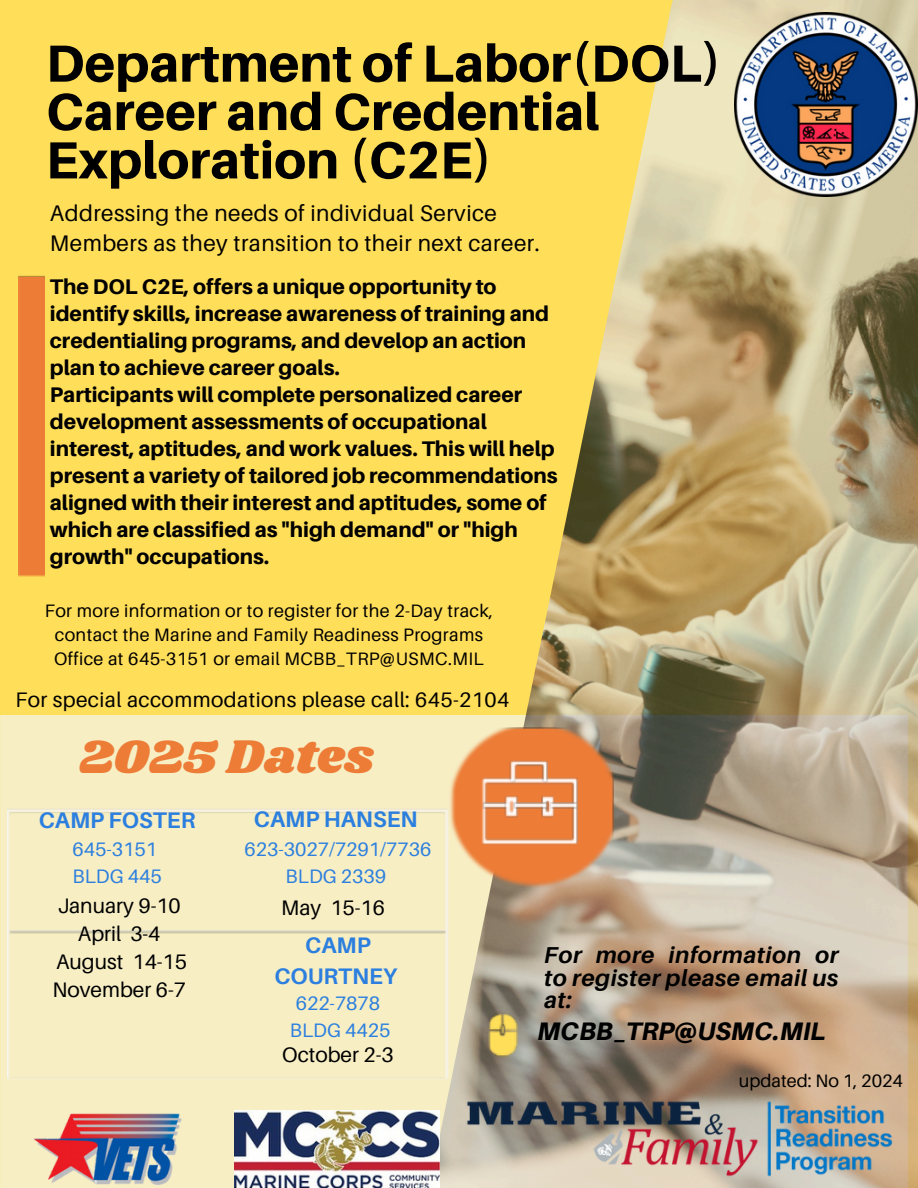
<style>
.page{position:relative;width:918px;height:1188px;background:#ffde59}
.page>*{position:absolute;margin:0;border:0;box-sizing:border-box;transform-origin:0 0}
.t1{font:800 52.2px/48.3px "Aileron";color:#000}
.t2{font:49.05px "Shrikhand";color:#ed7c37}
.t3{font:italic 800 25.35px "Aileron";color:#000}
.t4{font:italic 700 22.95px/22.5px "Aileron";letter-spacing:.025em;color:#000;text-align:justify}
.t5{font:22.5px/30.3px "Aileron";letter-spacing:.02em;color:#000}
.t6{font:700 22.5px/30.3px "Aileron";color:#2c7fdf;text-align:center}
.t7{font:800 21.15px/27px "Aileron";color:#000}
.t8{font:21px "Aileron";color:#000}
.t9{font:21px "Aileron";letter-spacing:.02em;color:#000}
.t10{font:19.5px/27px "Aileron";color:#2c7fdf}
.t11{font:18px/23.7px "Aileron";letter-spacing:.02em;color:#000;text-align:center}
.t12{font:18px "Aileron";color:#000}
</style>
<div class="page">
<div style="left:0;top:715px;width:429px;height:473px;background:#f7eec4"></div>
<img style="left:429px;top:0;width:489px;height:1188px">
<img style="left:487px;top:1012px;width:31px;height:44px">
<svg style="left:500px;top:1025px;width:4px;height:10px"></svg>
<img style="left:449px;top:728px;width:165px;height:160px">
<img style="left:482px;top:777px;width:95px;height:69px">
<img style="left:483px;top:802px;width:21px;height:6px">
<img style="left:504px;top:795px;width:14px;height:23px">
<img style="left:541px;top:795px;width:14px;height:23px">
<img style="left:510px;top:760px;width:37px;height:23px">
<img style="left:513px;top:802px;width:64px;height:6px">
<img style="left:735px;top:13px;width:183px;height:183px">
<img style="left:34px;top:1080px;width:148px;height:108px">
<img style="left:234px;top:1110px;width:206px;height:78px">
<img style="left:459px;top:1087px;width:437px;height:101px">
<div style="left:8px;top:809px;width:441px;height:271px;background:#f7eec4"></div>
<p class="t1" style="left:46px;top:38px;width:677px">Department of Labor(DOL)<br>Career and Credential<br>Exploration (C2E)</p>
<p class="t5" style="left:50px;top:197px;width:491px">Addressing the needs of individual Service<br>Members as they transition to their next career.</p>
<p class="t7" style="left:50px;top:272px;width:509px">The DOL C2E, offers a unique opportunity to identify skills, increase awareness of training and credentialing programs, and develop an action plan to achieve career goals.<br>Participants will complete personalized career development assessments of occupational interest, aptitudes, and work values. This will help present a variety of tailored job recommendations aligned with their interest and aptitudes, some of which are classified as "high demand" or "high growth" occupations.</p>
<p class="t11" style="left:45px;top:599px;width:450px">For more information or to register for the 2-Day track, contact the Marine and Family Readiness Programs<br>Office at 645-3151 or email MCBB_TRP@USMC.MIL</p>
<h6 class="t9" style="left:15px;top:686px;width:495px">For special accommodations please call: 645-2104</h6>
<p class="t2" style="left:79px;top:723px;width:296px">2025 Dates</p>
<p class="t6" style="left:39px;top:805px;width:158px">CAMP FOSTER</p>
<p class="t6" style="left:254px;top:804px;width:165px">CAMP HANSEN</p>
<p class="t10" style="left:73px;top:835px;width:91px">645-3151<br>BLDG 445</p>
<p class="t10" style="left:245px;top:836px;width:188px;text-align:center">623-3027/7291/7736<br>BLDG 2339</p>
<p class="t8" style="left:58px;top:892px;width:125px">January 9-10</p>
<p class="t8" style="left:78px;top:920px;width:84px">April 3-4</p>
<h2 class="t8" style="left:56px;top:948px;width:132px">August 14-15</h2>
<h5 class="t8" style="left:52px;top:977px;width:135px">November 6-7</h5>
<h5 class="t8" style="left:281px;top:894px;width:105px">May 15-16</h5>
<h5 class="t6" style="left:274px;top:930px;width:124px">CAMP<br>COURTNEY</h5>
<p class="t10" style="left:296px;top:989px;width:86px">622-7878</p>
<p class="t10" style="left:290px;top:1016px;width:102px">BLDG 4425</p>
<p class="t8" style="left:282px;top:1042px;width:113px">October 2-3</p>
<p class="t4" style="left:544px;top:943px;width:296px">For more information or to register please email us at:</p>
<p class="t3" style="left:537px;top:1016px;width:290px">MCBB_TRP@USMC.MIL</p>
<p class="t12" style="left:739px;top:1070px;width:166px">updated: No 1, 2024</p>
</div>
